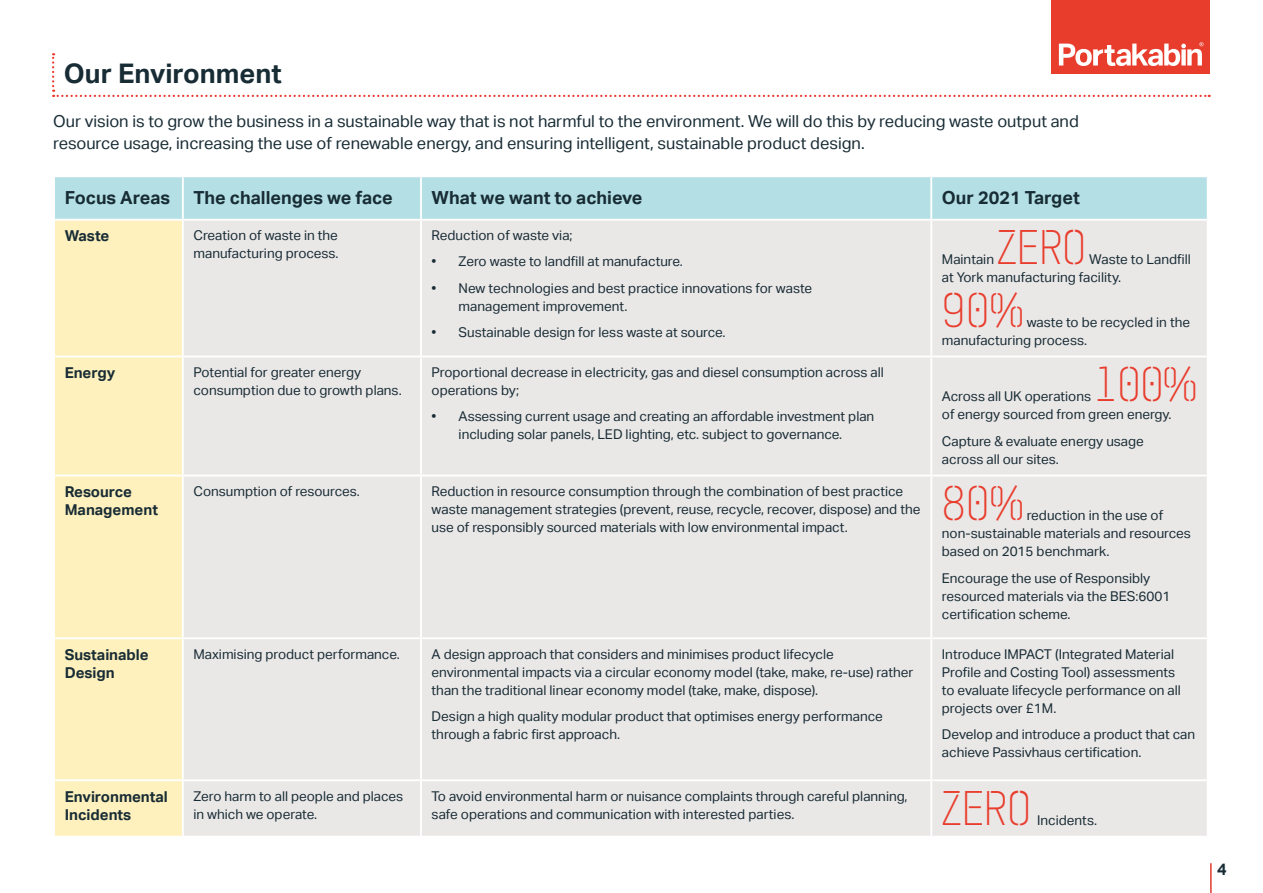
<style>
.page{position:relative;width:1263px;height:893px;background:#fff}
.page>*{position:absolute;margin:0;border:0;box-sizing:border-box;transform-origin:0 0}
.PK_table_text{font:43.5px "Modula Hero Stencil Part 1";color:#e83d2d}
.t1{font:700 27px "Aktiv Grotesk";color:#182c35}
.PK_table_text-2{font:700 18px "Aktiv Grotesk";color:#182c35}
.t2{font:16.5px/22.5px "Aktiv Grotesk";color:#182c35}
.t3{font:700 16.5px "Aktiv Grotesk";color:#182c35}
.PK_table_text-3{font:700 15px/18px "Aktiv Grotesk";color:#182c35}
.PK_table_text-4{font:13.5px/18px "Aktiv Grotesk";color:#182c35}
</style>
<div class="page">
<hr style="left:1210px;top:863px;width:1px;height:30px;background:#e03c31">
<div style="left:55px;top:177px;width:1152px;height:42px;background:#b4e0e5"></div>
<div style="left:55px;top:221px;width:127px;height:615px;background:#fef1bd"></div>
<div style="left:184px;top:221px;width:1023px;height:615px;background:#eae7e7"></div>
<hr style="left:420px;top:177px;width:2px;height:42px;background:#fff">
<hr style="left:930px;top:177px;width:2px;height:42px;background:#fff">
<hr style="left:420px;top:221px;width:2px;height:135px;background:#fff">
<hr style="left:930px;top:221px;width:2px;height:135px;background:#fff">
<hr style="left:53px;top:356px;width:130px;height:1px;background:#fff">
<hr style="left:183px;top:356px;width:238px;height:1px;background:#fff">
<hr style="left:421px;top:356px;width:510px;height:1px;background:#fff">
<hr style="left:420px;top:357px;width:2px;height:118px;background:#fff">
<hr style="left:931px;top:356px;width:277px;height:1px;background:#fff">
<hr style="left:930px;top:357px;width:2px;height:118px;background:#fff">
<hr style="left:53px;top:475px;width:130px;height:1px;background:#fff">
<hr style="left:183px;top:475px;width:238px;height:1px;background:#fff">
<hr style="left:421px;top:475px;width:510px;height:1px;background:#fff">
<hr style="left:420px;top:476px;width:2px;height:161px;background:#fff">
<hr style="left:931px;top:475px;width:277px;height:1px;background:#fff">
<hr style="left:930px;top:476px;width:2px;height:161px;background:#fff">
<hr style="left:53px;top:637px;width:130px;height:2px;background:#fff">
<hr style="left:183px;top:637px;width:238px;height:2px;background:#fff">
<hr style="left:421px;top:637px;width:510px;height:2px;background:#fff">
<hr style="left:420px;top:639px;width:2px;height:140px;background:#fff">
<hr style="left:931px;top:637px;width:277px;height:2px;background:#fff">
<hr style="left:930px;top:639px;width:2px;height:140px;background:#fff">
<hr style="left:53px;top:779px;width:130px;height:2px;background:#fff">
<hr style="left:183px;top:779px;width:238px;height:2px;background:#fff">
<hr style="left:421px;top:779px;width:510px;height:2px;background:#fff">
<hr style="left:420px;top:781px;width:2px;height:55px;background:#fff">
<hr style="left:931px;top:779px;width:277px;height:2px;background:#fff">
<hr style="left:930px;top:781px;width:2px;height:55px;background:#fff">
<hr style="left:182px;top:177px;width:2px;height:42px;background:#fff">
<div style="left:1051px;top:0;width:159px;height:74px;background:#e83d2d"></div>
<svg style="left:52px;top:42px;width:1158px;height:55px"></svg>
<p class="t1" style="left:64px;top:58px;width:219px">Our Environment</p>
<p class="t2" style="left:53px;top:110px;width:1027px">Our vision is to grow the business in a sustainable way that is not harmful to the environment. We will do this by reducing waste output and resource usage, increasing the use of renewable energy, and ensuring intelligent, sustainable product design.</p>
<p class="PK_table_text-2" style="left:65px;top:188px;width:107px">Focus Areas</p>
<p class="PK_table_text-2" style="left:193px;top:188px;width:201px">The challenges we face</p>
<p class="PK_table_text-2" style="left:432px;top:188px;width:212px">What we want to achieve</p>
<p class="PK_table_text-2" style="left:942px;top:188px;width:139px">Our 2021 Target</p>
<p class="PK_table_text-3" style="left:65px;top:227px;width:46px">Waste</p>
<p class="PK_table_text-4" style="left:193px;top:226px;width:147px">Creation of waste in the manufacturing process.</p>
<p class="PK_table_text-4" style="left:432px;top:226px;width:142px">Reduction of waste via;</p>
<p class="PK_table_text" style="left:997px;top:220px;width:91px">ZERO</p>
<p class="PK_table_text-4" style="left:942px;top:251px;width:250px;text-indent:147px">Waste to Landfill at York manufacturing facility.</p>
<p class="PK_table_text" style="left:942px;top:283px;width:83px">90%</p>
<p class="PK_table_text-4" style="left:942px;top:251px;width:54px">Maintain</p>
<p class="PK_table_text-4" style="left:432px;top:253px;width:253px">• Zero waste to landfill at manufacture.</p>
<p class="PK_table_text-4" style="left:459px;top:279px;width:355px;text-indent:-27px">• New technologies and best practice innovations for waste management improvement.</p>
<p class="PK_table_text-4" style="left:432px;top:324px;width:295px">• Sustainable design for less waste at source.</p>
<p class="PK_table_text-4" style="left:942px;top:314px;width:250px;text-indent:85px">waste to be recycled in the manufacturing process.</p>
<p class="PK_table_text-3" style="left:65px;top:364px;width:52px">Energy</p>
<p class="PK_table_text-4" style="left:193px;top:363px;width:210px">Potential for greater energy consumption due to growth plans.</p>
<p class="PK_table_text-4" style="left:432px;top:363px;width:454px">Proportional decrease in electricity, gas and diesel consumption across all operations by;</p>
<p class="PK_table_text-4" style="left:432px;top:408px;width:444px;text-align:center">• Assessing current usage and creating an affordable investment plan including solar panels, LED lighting, etc. subject to governance.</p>
<p class="PK_table_text" style="left:1094px;top:356px;width:105px">100%</p>
<p class="PK_table_text-4" style="left:942px;top:405px;width:231px">of energy sourced from green energy.</p>
<p class="PK_table_text-4" style="left:942px;top:432px;width:203px">Capture &amp; evaluate energy usage across all our sites.</p>
<p class="PK_table_text-4" style="left:942px;top:387px;width:151px">Across all UK operations</p>
<p class="PK_table_text-3" style="left:65px;top:483px;width:95px">Resource<br>Management</p>
<p class="PK_table_text-4" style="left:193px;top:482px;width:168px">Consumption of resources.</p>
<p class="PK_table_text-4" style="left:432px;top:482px;width:490px">Reduction in resource consumption through the combination of best practice waste management strategies (prevent, reuse, recycle, recover, dispose) and the use of responsibly sourced materials with low environmental impact.</p>
<p class="PK_table_text" style="left:942px;top:476px;width:83px">80%</p>
<p class="PK_table_text-4" style="left:942px;top:506px;width:251px;text-indent:85px">reduction in the use of non-sustainable materials and resources based on 2015 benchmark.</p>
<p class="PK_table_text-4" style="left:942px;top:569px;width:230px">Encourage the use of Responsibly resourced materials via the BES:6001 certification scheme.</p>
<p class="PK_table_text-3" style="left:65px;top:645px;width:86px">Sustainable<br>Design</p>
<p class="PK_table_text-4" style="left:193px;top:645px;width:208px">Maximising product performance.</p>
<p class="PK_table_text-4" style="left:432px;top:645px;width:483px">A design approach that considers and minimises product lifecycle environmental impacts via a circular economy model (take, make, re-use) rather than the traditional linear economy model (take, make, dispose).</p>
<p class="PK_table_text-4" style="left:432px;top:707px;width:453px">Design a high quality modular product that optimises energy performance through a fabric first approach.</p>
<p class="PK_table_text-4" style="left:942px;top:645px;width:240px">Introduce IMPACT (Integrated Material Profile and Costing Tool) assessments to evaluate lifecycle performance on all projects over £1M.</p>
<p class="PK_table_text-4" style="left:942px;top:725px;width:255px">Develop and introduce a product that can achieve Passivhaus certification.</p>
<p class="PK_table_text-3" style="left:65px;top:787px;width:105px">Environmental<br>Incidents</p>
<p class="PK_table_text-4" style="left:193px;top:787px;width:211px">Zero harm to all people and places in which we operate.</p>
<p class="PK_table_text-4" style="left:432px;top:787px;width:477px">To avoid environmental harm or nuisance complaints through careful planning, safe operations and communication with interested parties.</p>
<p class="PK_table_text" style="left:942px;top:780px;width:91px">ZERO</p>
<p class="PK_table_text-4" style="left:1037px;top:811px;width:61px">Incidents.</p>
<p class="t3" style="left:1217px;top:860px;width:11px">4</p>
</div>
